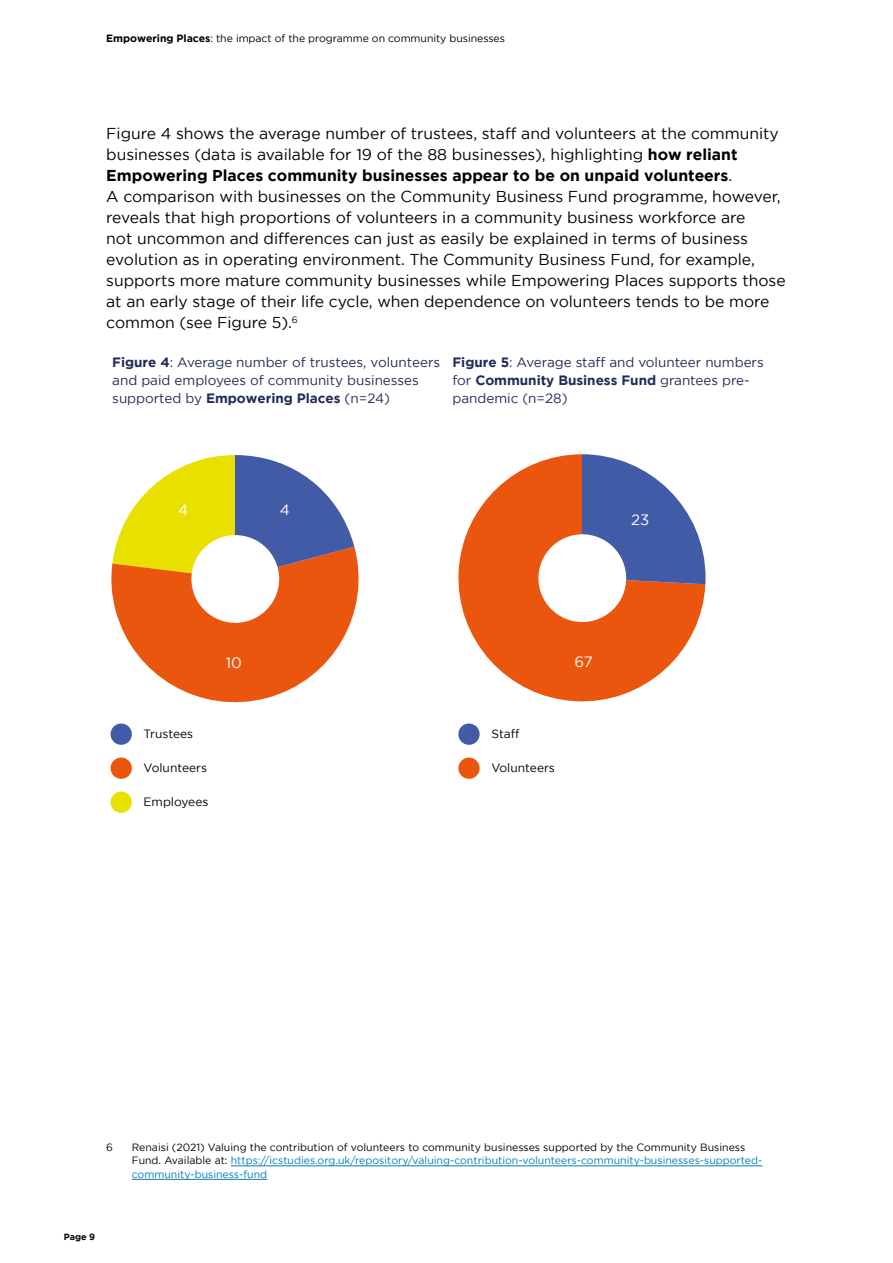
<style>
.page{position:relative;width:893px;height:1263px;background:#fff}
.page>*{position:absolute;margin:0;border:0;box-sizing:border-box;transform-origin:0 0}
.t1{font:15.75px/21px "Gotham";color:#000}
.t2{font:15px "Gotham";color:#fff}
.t3{font:13.5px/18px "Gotham";color:#212b59}
.t4{font:12px "Gotham";color:#000}
.t5{font:10.5px/13.5px "Gotham";color:#007bb7}
.t6{font:10.5px "Gotham";letter-spacing:-.005em;color:#000}
.t7{font:700 9px "Gotham";color:#000}
.s1{font-weight:700}
.s2{color:#000}
</style>
<div class="page">
<div style="left:111px;top:723px;width:21px;height:22px;background:#425ba6;border-radius:50%"></div>
<div style="left:111px;top:757px;width:21px;height:22px;background:#ea560d;border-radius:50%"></div>
<div style="left:111px;top:791px;width:21px;height:22px;background:#e8e100;border-radius:50%"></div>
<svg style="left:111px;top:455px;width:248px;height:248px"></svg>
<div style="left:191px;top:535px;width:88px;height:88px;background:#fff;border-radius:50%"></div>
<div style="left:458px;top:723px;width:22px;height:22px;background:#425ba6;border-radius:50%"></div>
<div style="left:458px;top:757px;width:22px;height:22px;background:#ea560d;border-radius:50%"></div>
<svg style="left:458px;top:454px;width:247px;height:248px;fill:#ea560d"></svg>
<svg style="left:582px;top:454px;width:123px;height:130px"></svg>
<div style="left:538px;top:534px;width:88px;height:88px;background:#fff;border-radius:50%"></div>
<hr style="left:231px;top:1165px;width:531px;height:1px;background:#007bb7">
<hr style="left:132px;top:1179px;width:135px;height:1px;background:#007bb7">
<p class="t6" style="left:106px;top:32px;width:400px"><span class="s1">Empowering Places</span>: the impact of the programme on community businesses</p>
<p class="t1" style="left:106px;top:123px;width:681px">Figure 4 shows the average number of trustees, staff and volunteers at the community businesses (data is available for 19 of the 88 businesses), highlighting <span class="s1">how reliant Empowering Places community businesses appear to be on unpaid volunteers</span>.<br>A comparison with businesses on the Community Business Fund programme, however, reveals that high proportions of volunteers in a community business workforce are<br>not uncommon and differences can just as easily be explained in terms of business evolution as in operating environment. The Community Business Fund, for example, supports more mature community businesses while Empowering Places supports those at an early stage of their life cycle, when dependence on volunteers tends to be more common (see Figure 5).<sup>6</sup></p>
<p class="t3" style="left:112px;top:353px;width:329px"><span class="s1">Figure 4</span>: Average number of trustees, volunteers and paid employees of community businesses supported by <span class="s1">Empowering Places</span> (n=24)</p>
<p class="t3" style="left:452px;top:353px;width:313px"><span class="s1">Figure 5</span>: Average staff and volunteer numbers for <span class="s1">Community Business Fund</span> grantees pre&shy;pandemic (n=28)</p>
<p class="t2" style="left:178px;top:501px;width:12px">4</p>
<p class="t2" style="left:280px;top:501px;width:12px">4</p>
<p class="t2" style="left:226px;top:654px;width:18px">10</p>
<p class="t4" style="left:144px;top:727px;width:51px">Trustees</p>
<p class="t4" style="left:144px;top:761px;width:65px">Volunteers</p>
<p class="t4" style="left:144px;top:795px;width:66px">Employees</p>
<p class="t2" style="left:631px;top:511px;width:20px">23</p>
<p class="t2" style="left:574px;top:654px;width:20px">67</p>
<p class="t4" style="left:491px;top:727px;width:30px">Staff</p>
<p class="t4" style="left:491px;top:761px;width:65px">Volunteers</p>
<p class="t6" style="left:106px;top:1141px;width:8px">6</p>
<p class="t5" style="left:132px;top:1140px;width:632px"><span class="s2">Renaisi (2021) Valuing the contribution of volunteers to community businesses supported by the Community Business<br>Fund. Available at:</span> https://icstudies.org.uk/repository/valuing-contribution-volunteers-community-businesses-supported&shy;community-business-fund</p>
<p class="t7" style="left:64px;top:1231px;width:33px">Page 9</p>
</div>
